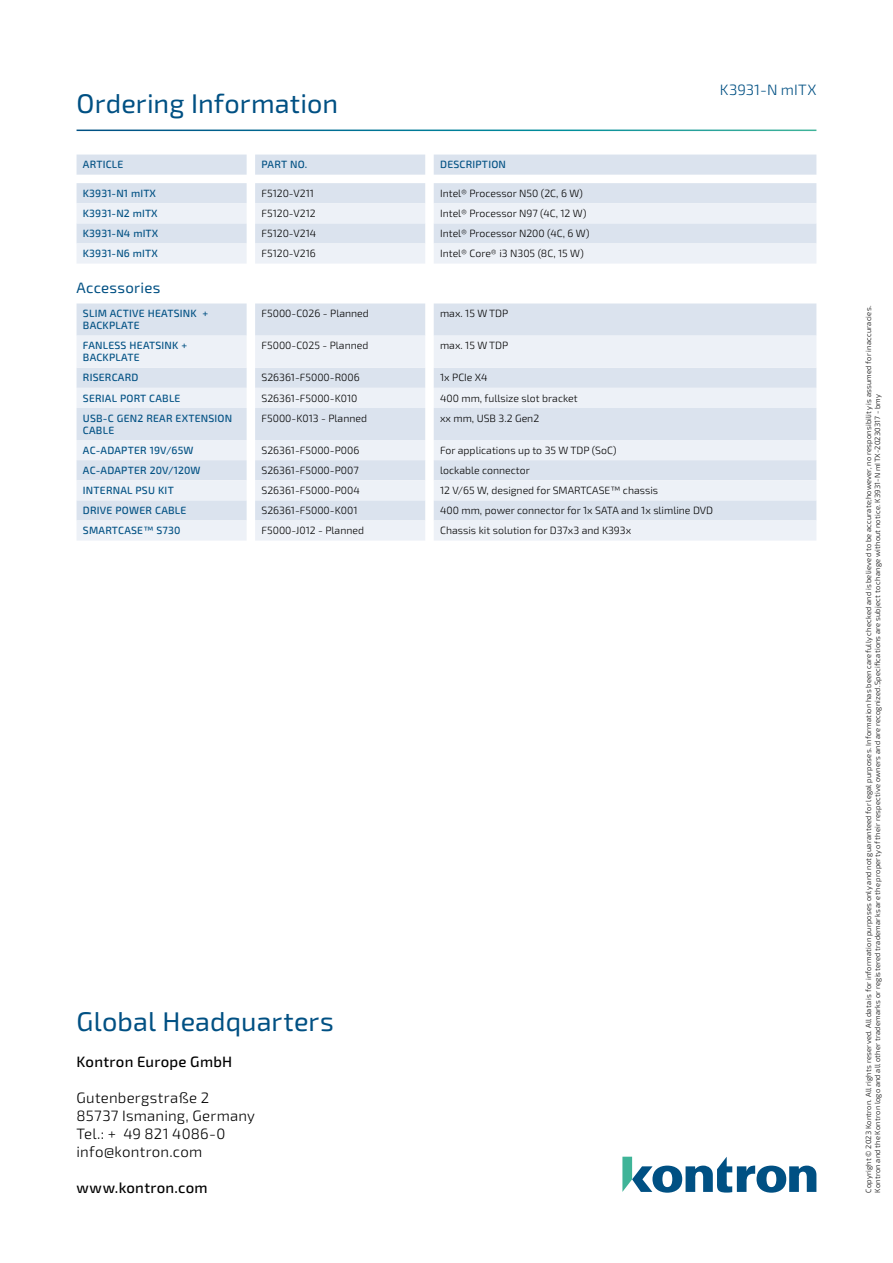
<style>
.page{position:relative;width:893px;height:1263px;background:#fff}
.page>*{position:absolute;margin:0;border:0;box-sizing:border-box;transform-origin:0 0}
.t1{font:27px "Sn T";letter-spacing:.005em;color:#005083}
.t2{font:27px "Kontron";letter-spacing:.005em;color:#005083}
.t3{font:300 15px/18px "Sn T";letter-spacing:.015em;color:#000}
.t4{font:500 15px "Sn T";letter-spacing:.015em;color:#000}
.t5{font:300 15px "Sn T";letter-spacing:.015em;color:#005083}
.t6{font:15px "Kontron";letter-spacing:.02em;color:#005083}
.t7{font:300 10.5px "Sn T";color:#000}
.t8{font:500 10.5px/12px "Sn T";letter-spacing:.02em;color:#005083}
.t9{font:300 7.5px/9px "Sn T";letter-spacing:.025em;color:#000}
</style>
<div class="page">
<svg style="left:622px;top:1157px;width:194px;height:36px"></svg>
<svg style="left:77px;top:155px;width:739px;height:48px;fill:#dbe3ee"></svg>
<svg style="left:77px;top:203px;width:739px;height:61px;background:#e8edf4"></svg>
<div style="left:77px;top:368px;width:739px;height:20px;background:#dbe3ee"></div>
<svg style="left:77px;top:303px;width:739px;height:65px;background:#e4eaf2"></svg>
<svg style="left:77px;top:388px;width:739px;height:153px;background:#e5ebf3"></svg>
<h1 class="t1" style="left:77px;top:87px;width:263px">Ordering Information</h1>
<h2 class="t5" style="left:720px;top:81px;width:98px">K3931-N mITX</h2>
<p class="t8" style="left:83px;top:159px;width:42px">ARTICLE</p>
<p class="t8" style="left:262px;top:159px;width:47px">PART NO.</p>
<p class="t8" style="left:440px;top:159px;width:67px">DESCRIPTION</p>
<p class="t8" style="left:83px;top:187px;width:75px">K3931-N1 mITX</p>
<p class="t7" style="left:261px;top:187px;width:54px">F5120-V211</p>
<p class="t7" style="left:440px;top:187px;width:144px">Intel® Processor N50 (2C, 6 W)</p>
<p class="t8" style="left:83px;top:208px;width:76px">K3931-N2 mITX</p>
<p class="t7" style="left:261px;top:207px;width:56px">F5120-V212</p>
<p class="t7" style="left:440px;top:207px;width:148px">Intel® Processor N97 (4C, 12 W)</p>
<p class="t8" style="left:83px;top:228px;width:77px">K3931-N4 mITX</p>
<p class="t7" style="left:261px;top:227px;width:56px">F5120-V214</p>
<p class="t7" style="left:440px;top:227px;width:151px">Intel® Processor N200 (4C, 6 W)</p>
<p class="t8" style="left:83px;top:248px;width:76px">K3931-N6 mITX</p>
<p class="t7" style="left:261px;top:247px;width:56px">F5120-V216</p>
<p class="t7" style="left:440px;top:247px;width:145px">Intel® Core® i3 N305 (8C, 15 W)</p>
<h2 class="t6" style="left:77px;top:279px;width:85px">Accessories</h2>
<p class="t8" style="left:83px;top:308px;width:127px">SLIM ACTIVE HEATSINK +<br>BACKPLATE</p>
<p class="t7" style="left:261px;top:307px;width:109px">F5000-C026 - Planned</p>
<p class="t7" style="left:440px;top:307px;width:70px">max. 15 W TDP</p>
<p class="t8" style="left:83px;top:340px;width:106px">FANLESS HEATSINK +<br>BACKPLATE</p>
<p class="t7" style="left:261px;top:340px;width:108px">F5000-C025 - Planned</p>
<p class="t7" style="left:440px;top:340px;width:70px">max. 15 W TDP</p>
<p class="t8" style="left:83px;top:372px;width:57px">RISERCARD</p>
<p class="t7" style="left:261px;top:372px;width:100px">S26361-F5000-R006</p>
<p class="t7" style="left:440px;top:372px;width:49px">1x PCIe X4</p>
<p class="t8" style="left:83px;top:392px;width:99px">SERIAL PORT CABLE</p>
<p class="t7" style="left:261px;top:392px;width:97px">S26361-F5000-K010</p>
<p class="t7" style="left:440px;top:392px;width:139px">400 mm, fullsize slot bracket</p>
<p class="t8" style="left:83px;top:412px;width:151px">USB-C GEN2 REAR EXTENSION<br>CABLE</p>
<p class="t7" style="left:261px;top:412px;width:107px">F5000-K013 - Planned</p>
<p class="t7" style="left:440px;top:412px;width:101px">xx mm, USB 3.2 Gen2</p>
<p class="t8" style="left:83px;top:444px;width:112px">AC-ADAPTER 19V/65W</p>
<p class="t7" style="left:261px;top:444px;width:99px">S26361-F5000-P006</p>
<p class="t7" style="left:440px;top:444px;width:178px">For applications up to 35 W TDP (SoC)</p>
<p class="t8" style="left:83px;top:464px;width:119px">AC-ADAPTER 20V/120W</p>
<p class="t7" style="left:261px;top:464px;width:99px">S26361-F5000-P007</p>
<p class="t7" style="left:440px;top:464px;width:91px">lockable connector</p>
<p class="t8" style="left:83px;top:484px;width:92px">INTERNAL PSU KIT</p>
<p class="t7" style="left:261px;top:484px;width:100px">S26361-F5000-P004</p>
<p class="t7" style="left:440px;top:484px;width:220px">12 V/65 W, designed for SMARTCASE™ chassis</p>
<p class="t8" style="left:83px;top:505px;width:105px">DRIVE POWER CABLE</p>
<p class="t7" style="left:261px;top:504px;width:97px">S26361-F5000-K001</p>
<p class="t7" style="left:440px;top:504px;width:275px">400 mm, power connector for 1x SATA and 1x slimline DVD</p>
<p class="t8" style="left:83px;top:525px;width:99px">SMARTCASE™ S730</p>
<p class="t7" style="left:261px;top:524px;width:104px">F5000-J012 - Planned</p>
<p class="t7" style="left:440px;top:524px;width:193px">Chassis kit solution for D37x3 and K393x</p>
<h1 class="t2" style="left:77px;top:1005px;width:259px">Global Headquarters</h1>
<h2 class="t4" style="left:77px;top:1052px;width:157px">Kontron Europe GmbH</h2>
<h2 class="t3" style="left:77px;top:1089px;width:180px">Gutenbergstraße 2<br>85737 Ismaning, Germany<br>Tel.: + 49 821 4086-0 info@kontron.com</h2>
<h2 class="t4" style="left:77px;top:1178px;width:133px">www.kontron.com</h2>
<p class="t9" style="left:864px;top:1193px;width:888px;rotate:-90deg">Copyright © 2023 Kontron. All rights reserved. All data is for information purposes only and not guaranteed for legal purposes. Information has been carefully checked and is believed to be accurate;however, no responsibility is assumed for inaccuracies.<br>Kontron and the Kontron logo and all other trademarks or registered trademarks are the property of their respective owners and are recognized.Specifications are subject to change without notice. K3931-N mITX-20230317 - bmy</p>
</div>
